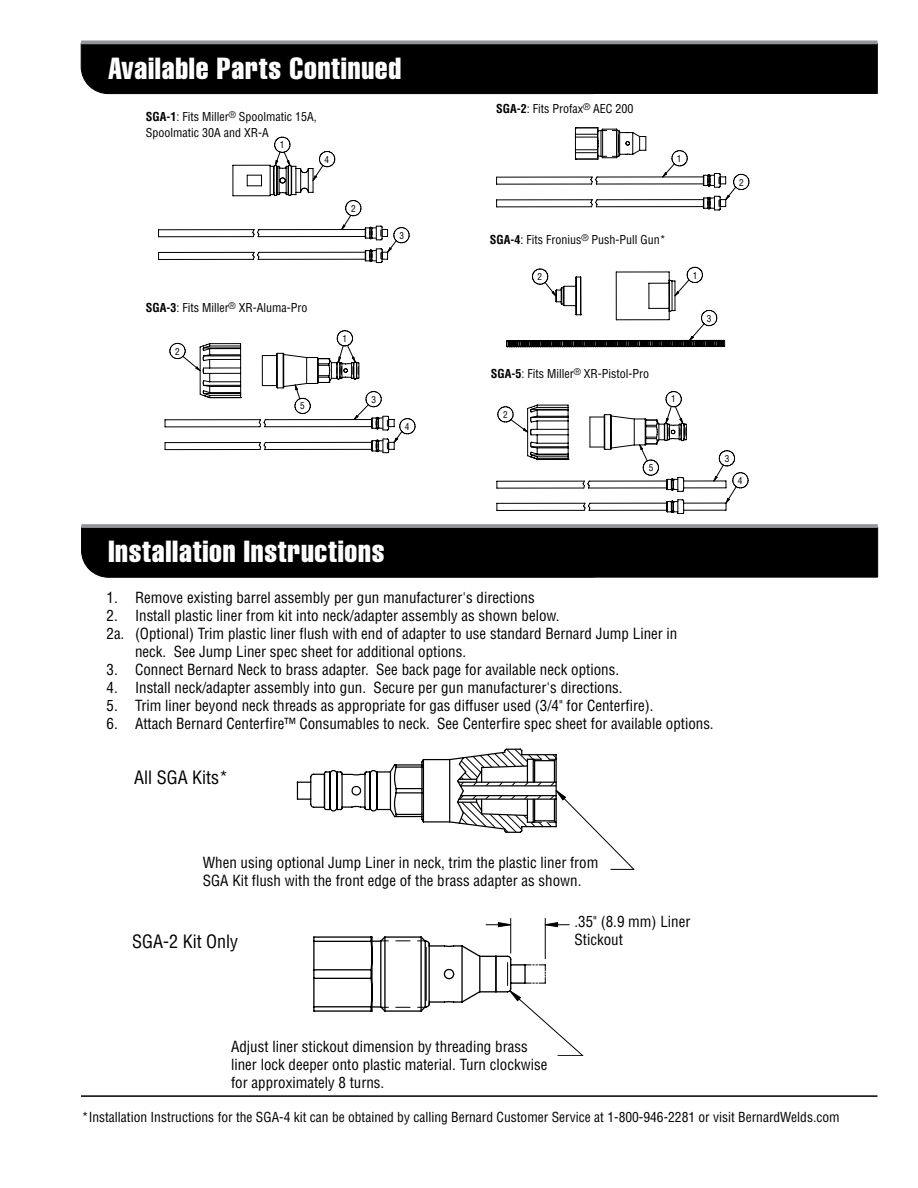
<style>
.page{position:relative;width:918px;height:1188px;background:#fff}
.page>*{position:absolute;margin:0;border:0;box-sizing:border-box;transform-origin:0 0}
.t1{font:30px "Helvetica LT Std Comp";letter-spacing:.025em;color:#fff}
.t2{font:condensed 18px "Helvetica LT Std";color:#000}
.t3{font:condensed 15px/18px "Helvetica LT Std";color:#000}
.t4{font:condensed 13.5px "Helvetica LT Std";color:#000}
.t5{font:condensed 12px/16.2px "Helvetica LT Std";color:#000}
.t6{font:condensed 9.3px "Helvetica LT Std";color:#000}
.s1{font-weight:700}
</style>
<div class="page">
<div style="left:81px;top:528px;width:797px;height:50px;background:#000"></div>
<svg style="left:81px;top:524px;width:797px;height:4px;background:#949699"></svg>
<hr style="left:81px;top:1095px;width:797px;height:2px;background:#000">
<svg style="left:158px;top:127px;width:591px;height:387px"></svg>
<svg style="left:313px;top:918px;width:270px;height:138px"></svg>
<svg style="left:297px;top:748px;width:337px;height:122px"></svg>
<div style="left:81px;top:44px;width:797px;height:50px;background:#000"></div>
<svg style="left:81px;top:40px;width:797px;height:4px;background:#a0a2a4"></svg>
<h1 class="t1" style="left:108px;top:49px;width:295px">Available Parts Continued</h1>
<p class="t5" style="left:146px;top:108px;width:173px"><span class="s1">SGA-1</span>: Fits Miller<sup>®</sup> Spoolmatic 15A,<br>Spoolmatic 30A and XR-A</p>
<p class="t6" style="left:280px;top:139px;width:6px">1</p>
<p class="t6" style="left:325px;top:153px;width:6px">4</p>
<p class="t6" style="left:351px;top:203px;width:6px">2</p>
<p class="t6" style="left:399px;top:230px;width:6px">3</p>
<p class="t5" style="left:146px;top:299px;width:163px"><span class="s1">SGA-3</span>: Fits Miller<sup>®</sup> XR-Aluma-Pro</p>
<p class="t6" style="left:175px;top:345px;width:6px">2</p>
<p class="t6" style="left:300px;top:400px;width:6px">5</p>
<p class="t6" style="left:342px;top:332px;width:6px">1</p>
<p class="t6" style="left:372px;top:393px;width:6px">3</p>
<p class="t6" style="left:405px;top:421px;width:6px">4</p>
<p class="t5" style="left:496px;top:100px;width:139px"><span class="s1">SGA-2</span>: Fits Profax<sup>®</sup> AEC 200</p>
<p class="t6" style="left:677px;top:152px;width:6px">1</p>
<p class="t6" style="left:739px;top:176px;width:6px">2</p>
<p class="t5" style="left:490px;top:232px;width:178px"><span class="s1">SGA-4</span>: Fits Fronius<sup>®</sup> Push-Pull Gun*</p>
<p class="t6" style="left:538px;top:271px;width:6px">2</p>
<p class="t6" style="left:693px;top:269px;width:6px">1</p>
<p class="t6" style="left:707px;top:313px;width:6px">3</p>
<p class="t5" style="left:491px;top:365px;width:160px"><span class="s1">SGA-5</span>: Fits Miller<sup>®</sup> XR-Pistol-Pro</p>
<p class="t6" style="left:503px;top:408px;width:6px">2</p>
<p class="t6" style="left:649px;top:462px;width:6px">5</p>
<p class="t6" style="left:671px;top:393px;width:6px">1</p>
<p class="t6" style="left:725px;top:453px;width:6px">3</p>
<p class="t6" style="left:738px;top:475px;width:6px">4</p>
<h1 class="t1" style="left:108px;top:533px;width:278px">Installation Instructions</h1>
<p class="t3" style="left:106px;top:589px;width:430px">1. Remove existing barrel assembly per gun manufacturer's directions</p>
<p class="t3" style="left:106px;top:607px;width:455px">2. Install plastic liner from kit into neck/adapter assembly as shown below.</p>
<p class="t3" style="left:106px;top:625px;width:572px">2a. (Optional) Trim plastic liner flush with end of adapter to use standard Bernard Jump Liner in</p>
<p class="t3" style="left:135px;top:643px;width:333px">neck. See Jump Liner spec sheet for additional options.</p>
<p class="t3" style="left:106px;top:661px;width:514px">3. Connect Bernard Neck to brass adapter. See back page for available neck options.</p>
<p class="t3" style="left:106px;top:679px;width:518px">4. Install neck/adapter assembly into gun. Secure per gun manufacturer's directions.</p>
<p class="t3" style="left:106px;top:697px;width:549px">5. Trim liner beyond neck threads as appropriate for gas diffuser used (3/4" for Centerfire).</p>
<p class="t3" style="left:106px;top:715px;width:609px">6. Attach Bernard Centerfire™ Consumables to neck. See Centerfire spec sheet for available options.</p>
<p class="t2" style="left:134px;top:766px;width:96px">All SGA Kits*</p>
<p class="t3" style="left:203px;top:854px;width:397px">When using optional Jump Liner in neck, trim the plastic liner from<br>SGA Kit flush with the front edge of the brass adapter as shown.</p>
<p class="t2" style="left:132px;top:931px;width:108px">SGA-2 Kit Only</p>
<p class="t3" style="left:575px;top:913px;width:117px">.35" (8.9 mm) Liner<br>Stickout</p>
<p class="t3" style="left:231px;top:1037px;width:318px">Adjust liner stickout dimension by threading brass liner lock deeper onto plastic material. Turn clockwise for approximately 8 turns.</p>
<p class="t4" style="left:82px;top:1109px;width:759px">*Installation Instructions for the SGA-4 kit can be obtained by calling Bernard Customer Service at 1-800-946-2281 or visit BernardWelds.com</p>
</div>
